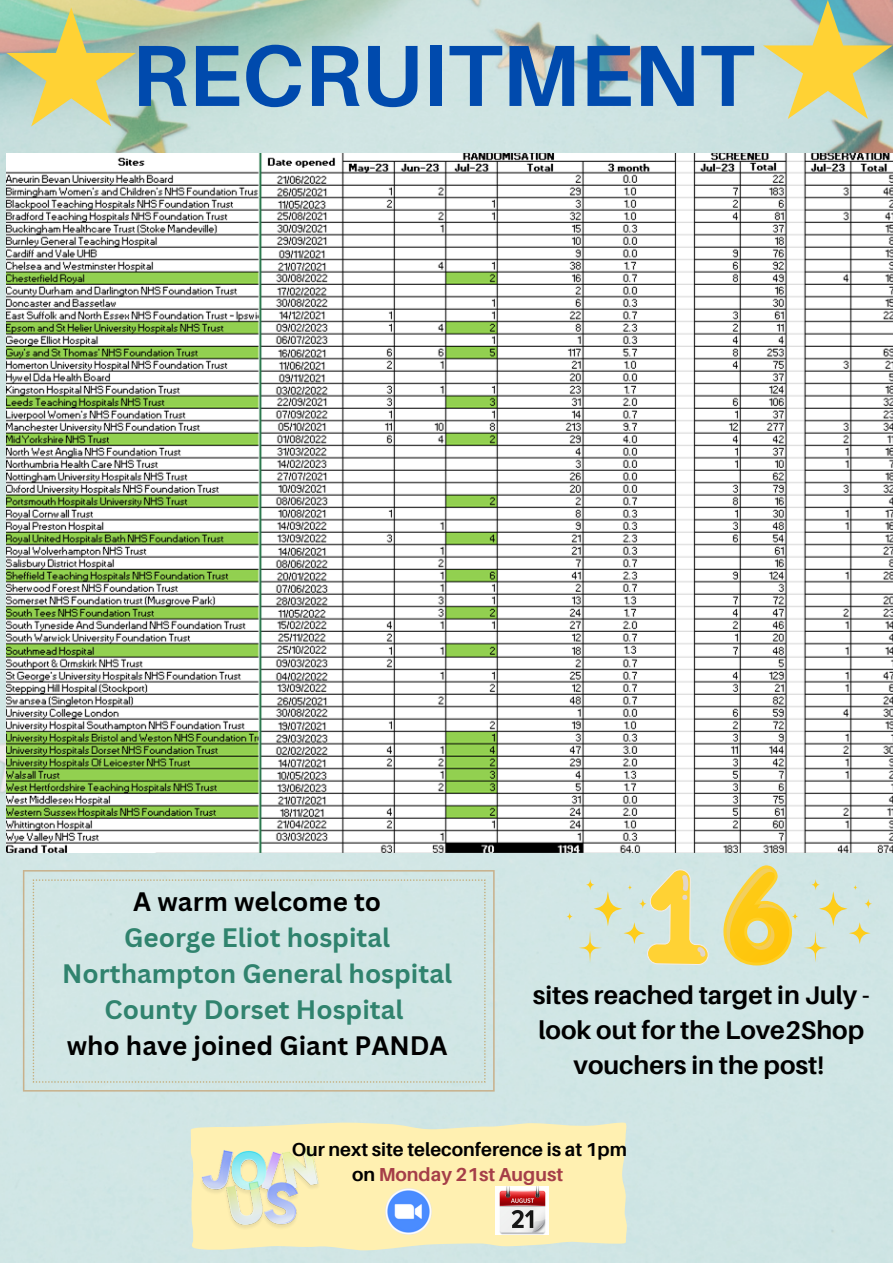
<style>
.page{position:relative;width:893px;height:1264px;background:#fff}
.page>*{position:absolute;margin:0;border:0;box-sizing:border-box;transform-origin:0 0}
.t1{font:700 86.85px "Aileron";color:#004aad}
.t2{font:700 25.95px "Canva Sans";color:#30836e}
.t3{font:700 25.95px "Canva Sans";color:#000}
.t4{font:700 25.5px/34.8px "Aileron";color:#000;text-align:center}
.t5{font:700 18.75px/25.8px "Aileron";color:#000;text-align:center}
.s1{color:#a53e48}
</style>
<div class="page">
<img style="left:0;top:0;width:892px;height:1261px">
<img style="left:7px;top:153px;width:885px;height:699px">
<svg style="left:6px;top:7px;width:130px;height:119px;background:#c6cd8d"></svg>
<svg style="left:763px;top:0;width:129px;height:119px;background:#cacc98"></svg>
<svg style="left:566px;top:912px;width:6px;height:8px"></svg>
<svg style="left:578px;top:868px;width:130px;height:97px;background:#dde0b7"></svg>
<svg style="left:23px;top:870px;width:471px;height:221px;background:#cfddd7"></svg>
<div style="left:33px;top:879px;width:452px;height:203px;background:#d1e6e5"></div>
<svg style="left:189px;top:1121px;width:438px;height:131px;background:#f9eeb7"></svg>
<img style="left:385px;top:1188px;width:46px;height:46px">
<img style="left:200px;top:1147px;width:120px;height:83px">
<img style="left:495px;top:1186px;width:53px;height:48px">
<svg style="left:723px;top:865px;width:75px;height:100px;background:#e9d676"></svg>
<svg style="left:804px;top:879px;width:67px;height:83px;background:#d3e3d4"></svg>
<p class="t1" style="left:131px;top:22px;width:623px">RECRUITMENT</p>
<p class="t3" style="left:133px;top:883px;width:249px">A warm welcome to</p>
<p class="t2" style="left:124px;top:919px;width:267px">George Eliot hospital</p>
<p class="t2" style="left:62px;top:955px;width:391px">Northampton General hospital</p>
<p class="t2" style="left:105px;top:991px;width:300px">County Dorset Hospital</p>
<p class="t3" style="left:67px;top:1027px;width:382px">who have joined Giant PANDA</p>
<p class="t4" style="left:533px;top:977px;width:338px">sites reached target in July - look out for the Love2Shop vouchers in the post!</p>
<p class="t5" style="left:292px;top:1135px;width:336px">Our next site teleconference is at 1pm on <span class="s1">Monday 21st August</span></p>
</div>
